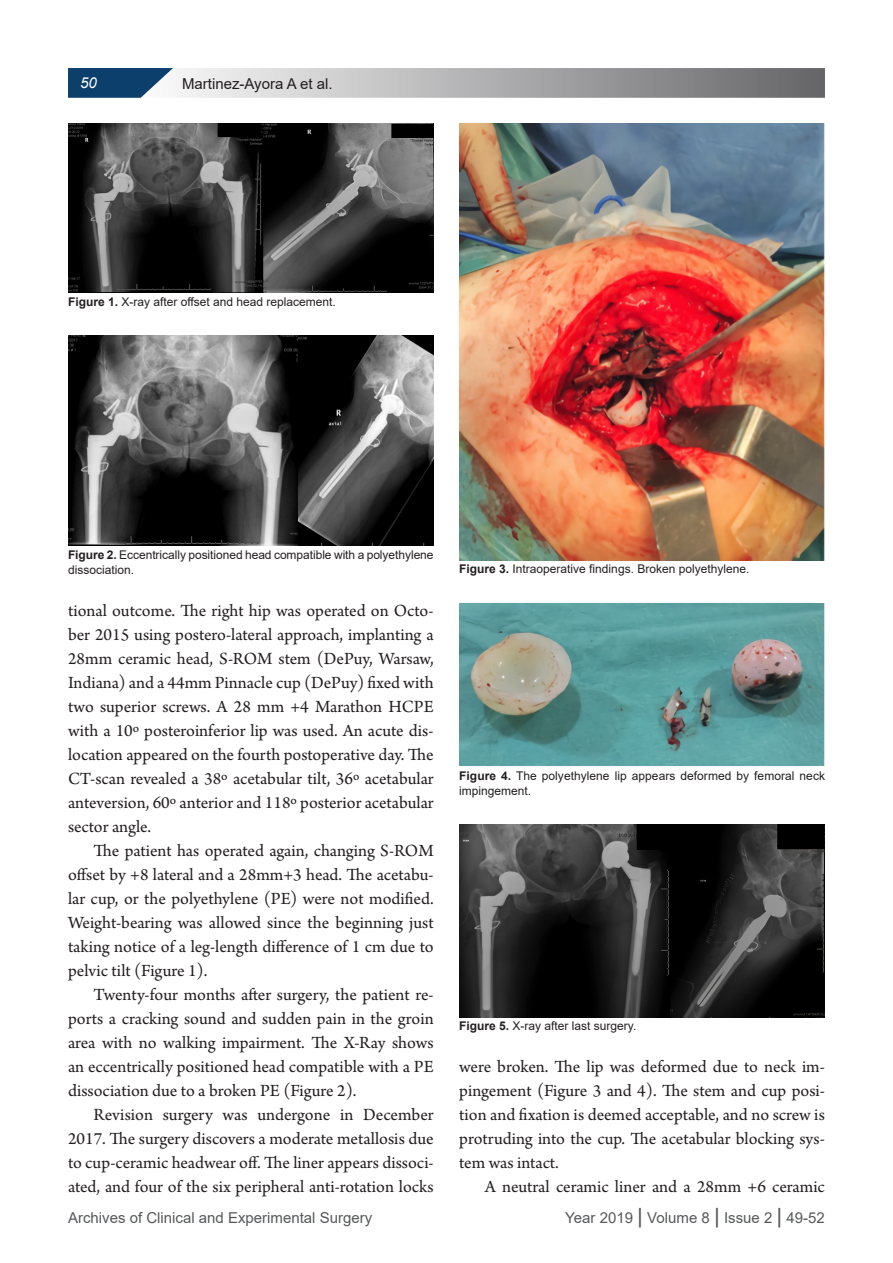
<style>
.page{position:relative;width:893px;height:1263px;background:#fff}
.page>*{position:absolute;margin:0;border:0;box-sizing:border-box;transform-origin:0 0}
.BABA{font:18px/24px "Arno Pro";color:#231f20;text-align:justify}
.BABA-2{font:15px "Arial";color:#57585a}
.Paragraph_Style7{font:15px "Arial";color:#231f20}
.Paragraph_Style7-2{font:italic 15px "Arial";color:#fff}
.FGC{font:12px/15px "Arial";color:#231f20}
.s1{font-weight:700}
.s2{font-size:20.55px}
</style>
<div class="page">
<svg style="left:68px;top:68px;width:757px;height:30px;background:#9ca2a9"></svg>
<img style="left:68px;top:123px;width:366px;height:170px">
<img style="left:68px;top:335px;width:366px;height:211px">
<img style="left:459px;top:123px;width:366px;height:437px">
<img style="left:459px;top:603px;width:366px;height:163px">
<img style="left:459px;top:825px;width:366px;height:192px">
<p class="Paragraph_Style7-2" style="left:80px;top:73px;width:18px">50</p>
<p class="Paragraph_Style7" style="left:182px;top:73px;width:152px">Martinez-Ayora A et al.</p>
<p class="FGC" style="left:68px;top:294px;width:269px"><span class="s1">Figure 1.</span> X-ray after offset and head replacement.</p>
<p class="FGC" style="left:68px;top:547px;width:367px"><span class="s1">Figure 2.</span> Eccentrically positioned head compatible with a polyethylene dissociation.</p>
<p class="BABA" style="left:68px;top:599px;width:367px">tional outcome. The right hip was operated on Octo&shy;ber 2015 using postero-lateral approach, implanting a 28mm ceramic head, S-ROM stem (DePuy, Warsaw, Indiana) and a 44mm Pinnacle cup (DePuy) fixed with two superior screws. A 28 mm +4 Marathon HCPE with a 10º posteroinferior lip was used. An acute dis&shy;location appeared on the fourth postoperative day. The CT-scan revealed a 38º acetabular tilt, 36º acetabular anteversion, 60º anterior and 118º posterior acetabular sector angle.</p>
<p class="BABA" style="left:68px;top:839px;width:367px;text-indent:26px">The patient has operated again, changing S-ROM offset by +8 lateral and a 28mm+3 head. The acetabu&shy;lar cup, or the polyethylene (PE) were not modified.<br>Weight-bearing was allowed since the beginning just taking notice of a leg-length difference of 1 cm due to pelvic tilt (Figure 1).</p>
<p class="BABA" style="left:68px;top:983px;width:367px;text-indent:26px">Twenty-four months after surgery, the patient re&shy;ports a cracking sound and sudden pain in the groin area with no walking impairment. The X-Ray shows an eccentrically positioned head compatible with a PE dissociation due to a broken PE (Figure 2).</p>
<p class="BABA" style="left:68px;top:1103px;width:367px;text-indent:26px">Revision surgery was undergone in December 2017. The surgery discovers a moderate metallosis due to cup-ceramic headwear off. The liner appears dissoci&shy;ated, and four of the six peripheral anti-rotation locks</p>
<p class="BABA-2" style="left:68px;top:1207px;width:306px">Archives of Clinical and Experimental Surgery</p>
<p class="FGC" style="left:459px;top:562px;width:292px"><span class="s1">Figure 3.</span> Intraoperative findings. Broken polyethylene.</p>
<p class="FGC" style="left:459px;top:768px;width:367px"><span class="s1">Figure 4.</span> The polyethylene lip appears deformed by femoral neck impingement.</p>
<p class="FGC" style="left:459px;top:1018px;width:179px"><span class="s1">Figure 5.</span> X-ray after last surgery.</p>
<p class="BABA" style="left:459px;top:1056px;width:367px">were broken. The lip was deformed due to neck im&shy;pingement (Figure 3 and 4). The stem and cup posi&shy;tion and fixation is deemed acceptable, and no screw is protruding into the cup. The acetabular blocking sys&shy;tem was intact.</p>
<p class="BABA" style="left:485px;top:1176px;width:342px">A neutral ceramic liner and a 28mm +6 ceramic</p>
<p class="BABA-2" style="left:565px;top:1207px;width:261px">Year 2019 <span class="s2">|</span> Volume 8 <span class="s2">|</span> Issue 2 <span class="s2">|</span> 49-52</p>
</div>
